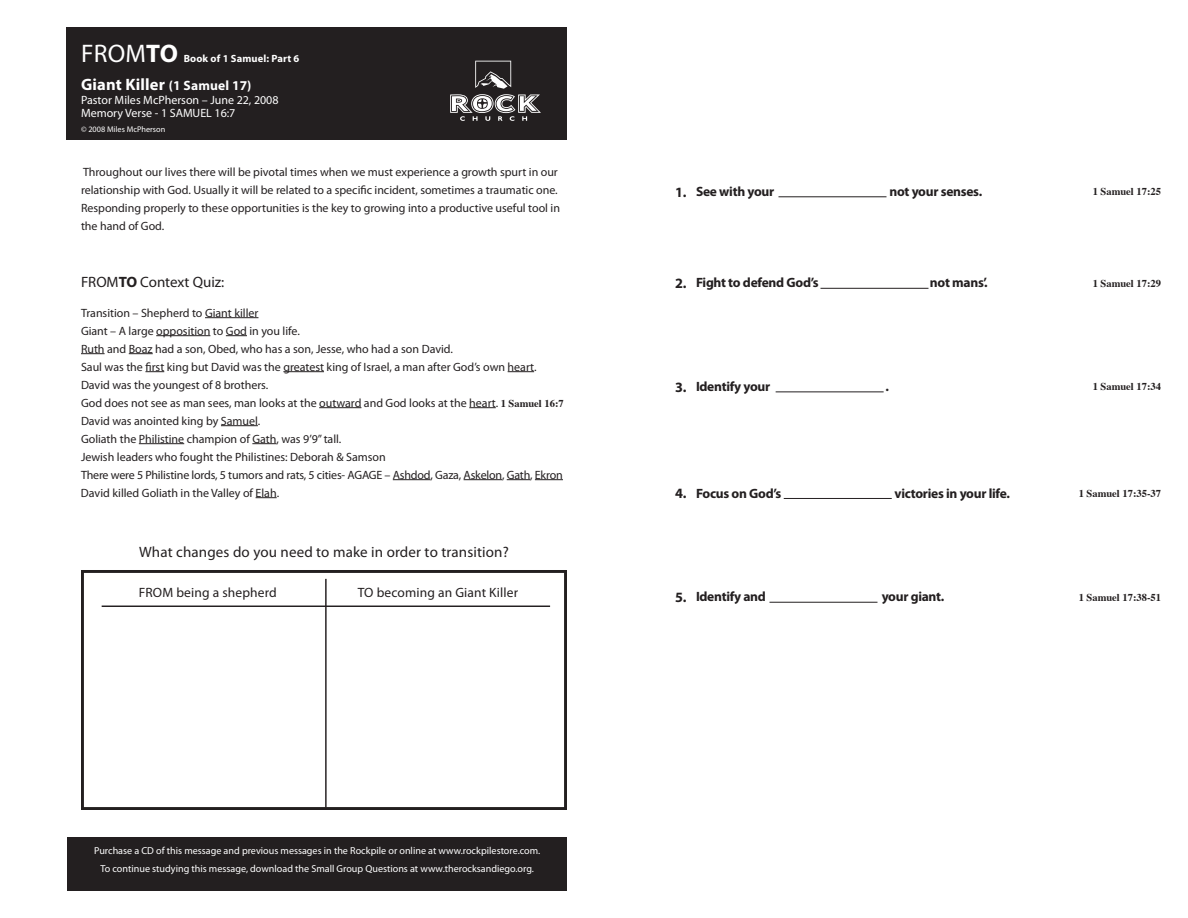
<style>
.page{position:relative;width:1188px;height:918px;background:#fff}
.page>*{position:absolute;margin:0;border:0;box-sizing:border-box;transform-origin:0 0}
.t1{font:25.5px "Myriad Pro";color:#fff}
.t2{font:700 16.5px "Myriad Pro";letter-spacing:.01em;color:#fff}
.t3{font:15px "Myriad Pro";letter-spacing:.01em;color:#231f20}
.t4{font:700 14.25px "Myriad Pro";color:#231f20}
.t5{font:700 13.5px "Myriad Pro";letter-spacing:-.02em;color:#231f20}
.t6{font:13.5px "Myriad Pro";letter-spacing:.01em;color:#231f20}
.t7{font:12px/18px "Myriad Pro";color:#231f20}
.t8{font:12px "Myriad Pro";color:#fff}
.t9{font:700 10.5px "Times";color:#231f20}
.t10{font:700 10.5px "Myriad Pro";letter-spacing:.01em;color:#fff}
.t11{font:10.2px "Myriad Pro";color:#fff}
.t12{font:8.25px "Myriad Pro";color:#fff}
.s1{font-weight:700}
.s2{font-size:13.5px}
.s3{font-family:"Times";font-weight:700;font-size:10.5px}
</style>
<div class="page">
<div style="left:66px;top:27px;width:501px;height:113px;background:#231f20"></div>
<svg style="left:450px;top:61px;width:91px;height:60px"></svg>
<div style="left:67px;top:837px;width:500px;height:54px;background:#231f20"></div>
<hr style="left:205px;top:317px;width:53px;height:1px;background:#231f20">
<hr style="left:156px;top:335px;width:54px;height:1px;background:#231f20">
<svg style="left:226px;top:335px;width:21px;height:1px"></svg>
<svg style="left:81px;top:353px;width:24px;height:1px"></svg>
<svg style="left:129px;top:353px;width:24px;height:1px"></svg>
<svg style="left:145px;top:371px;width:19px;height:1px"></svg>
<hr style="left:283px;top:371px;width:41px;height:1px;background:#231f20">
<svg style="left:508px;top:371px;width:26px;height:1px"></svg>
<hr style="left:319px;top:407px;width:42px;height:1px;background:#231f20">
<svg style="left:469px;top:407px;width:27px;height:1px"></svg>
<hr style="left:221px;top:425px;width:37px;height:1px;background:#231f20">
<hr style="left:139px;top:443px;width:45px;height:1px;background:#231f20">
<svg style="left:252px;top:443px;width:24px;height:1px"></svg>
<hr style="left:393px;top:479px;width:37px;height:1px;background:#231f20">
<hr style="left:464px;top:479px;width:38px;height:1px;background:#231f20">
<svg style="left:507px;top:479px;width:56px;height:1px"></svg>
<svg style="left:256px;top:497px;width:21px;height:1px"></svg>
<hr style="left:778px;top:196px;width:108px;height:1px;background:#231f20">
<hr style="left:770px;top:602px;width:108px;height:1px;background:#231f20">
<hr style="left:820px;top:288px;width:108px;height:1px;background:#231f20">
<hr style="left:784px;top:498px;width:108px;height:1px;background:#231f20">
<hr style="left:776px;top:392px;width:108px;height:1px;background:#231f20">
<div style="left:81px;top:570px;width:486px;height:240px;border:3px solid #231f20"></div>
<hr style="left:102px;top:606px;width:448px;height:1px;background:#231f20">
<hr style="left:325px;top:579px;width:2px;height:229px;background:#231f20">
<p class="t1" style="left:81px;top:38px;width:99px">FROM<span class="s1">TO</span></p>
<p class="t10" style="left:184px;top:51px;width:117px">Book of 1 Samuel: Part 6</p>
<p class="t2" style="left:81px;top:74px;width:172px">Giant Killer <span class="s2">(1 Samuel 17)</span></p>
<p class="t8" style="left:81px;top:92px;width:199px">Pastor Miles McPherson – June 22, 2008</p>
<p class="t8" style="left:81px;top:106px;width:156px">Memory Verse - 1 SAMUEL 16:7</p>
<p class="t12" style="left:81px;top:124px;width:86px">© 2008 Miles McPherson</p>
<p class="t7" style="left:81px;top:162px;width:481px">Throughout our lives there will be pivotal times when we must experience a growth spurt in our relationship with God. Usually it will be related to a specific incident, sometimes a traumatic one.<br>Responding properly to these opportunities is the key to growing into a productive useful tool in the hand of God.</p>
<p class="t3" style="left:81px;top:272px;width:145px">FROM<span class="s1">TO</span> Context Quiz:</p>
<p class="t7" style="left:81px;top:303px;width:179px">Transition – Shepherd to Giant killer</p>
<p class="t7" style="left:81px;top:321px;width:220px">Giant – A large opposition to God in you life.</p>
<p class="t7" style="left:81px;top:339px;width:373px">Ruth and Boaz had a son, Obed, who has a son, Jesse, who had a son David.</p>
<p class="t7" style="left:81px;top:357px;width:457px">Saul was the first king but David was the greatest king of Israel, a man after God’s own heart.</p>
<p class="t7" style="left:81px;top:375px;width:189px">David was the youngest of 8 brothers.</p>
<p class="t7" style="left:81px;top:393px;width:484px">God does not see as man sees, man looks at the outward and God looks at the heart. <span class="s3">1 Samuel 16:7</span></p>
<p class="t7" style="left:81px;top:411px;width:181px">David was anointed king by Samuel.</p>
<p class="t7" style="left:81px;top:429px;width:262px">Goliath the Philistine champion of Gath, was 9’9” tall.</p>
<p class="t7" style="left:81px;top:447px;width:306px">Jewish leaders who fought the Philistines: Deborah &amp; Samson</p>
<p class="t7" style="left:81px;top:465px;width:483px">There were 5 Philistine lords, 5 tumors and rats, 5 cities- AGAGE – Ashdod, Gaza, Askelon, Gath, Ekron</p>
<p class="t7" style="left:81px;top:483px;width:200px">David killed Goliath in the Valley of Elah.</p>
<p class="t3" style="left:139px;top:542px;width:371px">What changes do you need to make in order to transition?</p>
<p class="t6" style="left:139px;top:584px;width:139px">FROM being a shepherd</p>
<p class="t6" style="left:358px;top:584px;width:162px">TO becoming an Giant Killer</p>
<p class="t11" style="left:94px;top:844px;width:448px">Purchase a CD of this message and previous messages in the Rockpile or online at www.rockpilestore.com.</p>
<p class="t11" style="left:100px;top:862px;width:435px">To continue studying this message, download the Small Group Questions at www.therocksandiego.org.</p>
<p class="t4" style="left:675px;top:182px;width:13px">1.</p>
<p class="t5" style="left:696px;top:183px;width:80px">See with your</p>
<p class="t5" style="left:889px;top:183px;width:94px">not your senses.</p>
<p class="t9" style="left:1093px;top:182px;width:70px">1 Samuel 17:25</p>
<p class="t4" style="left:675px;top:274px;width:13px">2.</p>
<p class="t5" style="left:696px;top:274px;width:124px">Fight to defend God’s</p>
<p class="t5" style="left:930px;top:274px;width:59px">not mans’.</p>
<p class="t9" style="left:1093px;top:273px;width:70px">1 Samuel 17:29</p>
<p class="t4" style="left:675px;top:378px;width:13px">3.</p>
<p class="t5" style="left:696px;top:378px;width:76px">Identify your</p>
<p class="t5" style="left:885px;top:378px;width:5px">.</p>
<p class="t9" style="left:1093px;top:377px;width:70px">1 Samuel 17:34</p>
<p class="t4" style="left:675px;top:484px;width:13px">4.</p>
<p class="t5" style="left:696px;top:484px;width:87px">Focus on God’s</p>
<p class="t5" style="left:895px;top:484px;width:117px">victories in your life.</p>
<p class="t9" style="left:1079px;top:483px;width:84px">1 Samuel 17:35-37</p>
<p class="t4" style="left:675px;top:588px;width:13px">5.</p>
<p class="t5" style="left:696px;top:588px;width:71px">Identify and</p>
<p class="t5" style="left:882px;top:588px;width:64px">your giant.</p>
<p class="t9" style="left:1079px;top:587px;width:84px">1 Samuel 17:38-51</p>
</div>
